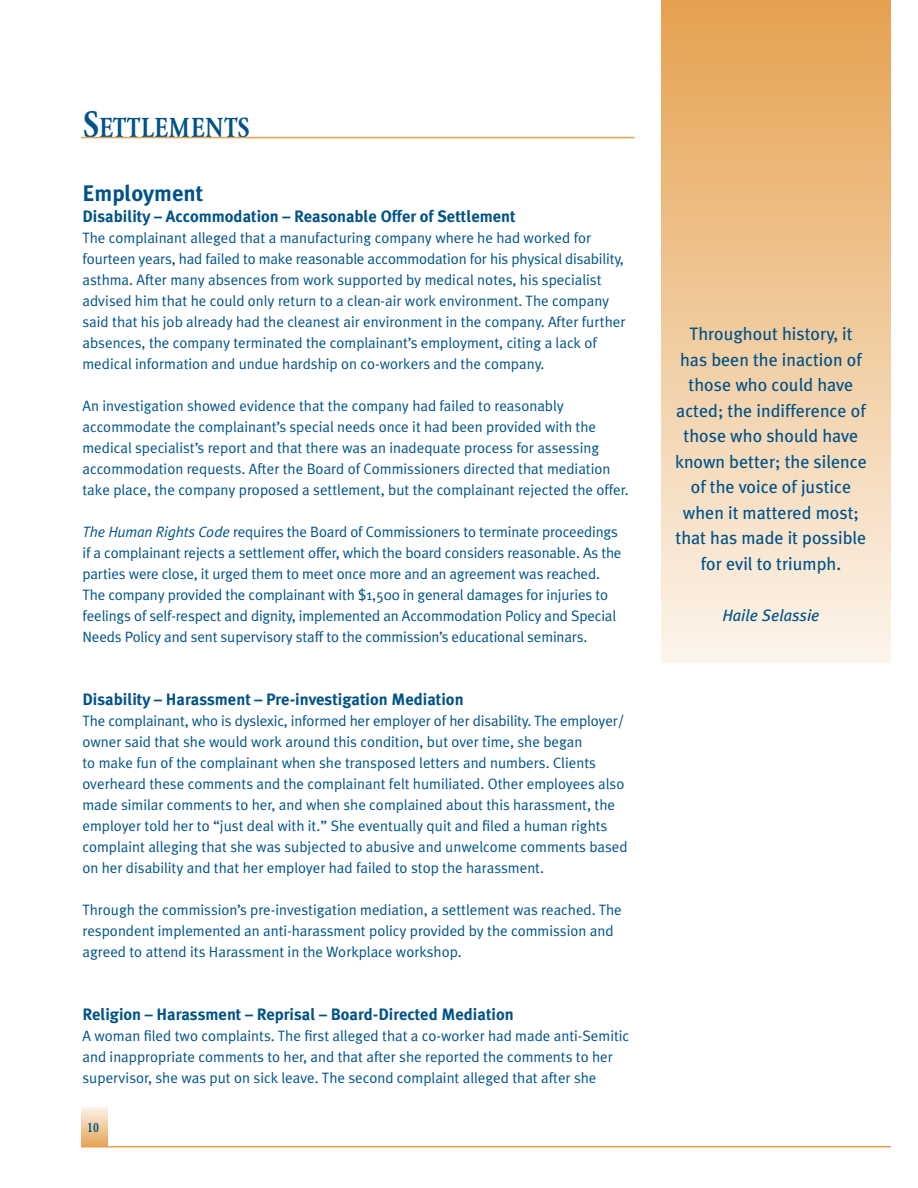
<style>
.page{position:relative;width:918px;height:1188px;background:#fff}
.page>*{position:absolute;margin:0;border:0;box-sizing:border-box;transform-origin:0 0}
.t1{font:500 condensed 27px "Garamond BE";letter-spacing:.02em;color:#005288}
.t2{font:700 22.5px "Meta Plus";color:#005288}
.t3{font:18px/25.5px "Meta Plus";color:#005288;text-align:center}
.t4{font:700 16.5px "Meta Plus";color:#005288}
.t5{font:italic 16.5px "Meta Plus";color:#005288}
.t6{font:15px/21px "Meta Plus Normal";color:#005288}
.t7{font:500 condensed 13.5px "Garamond BE";color:#005288}
.s1{font-size:36px}
.s2{font-style:italic}
</style>
<div class="page">
<div style="left:81px;top:1107px;width:27px;height:40px;background:linear-gradient(to bottom,#fcf3e9,#e6a556)"></div>
<hr style="left:81px;top:1146px;width:810px;height:2px;background:#e5a04d">
<div style="left:662px;top:0;width:229px;height:662px;background:linear-gradient(to bottom,#e5a150,#fcf4ec)"></div>
<hr style="left:81px;top:137px;width:553px;height:1px;background:#e5a04d">
<h1 class="t1" style="left:82px;top:111px;width:169px"><span class="s1">S</span>ETTLEMENTS</h1>
<h2 class="t2" style="left:82px;top:180px;width:122px">Employment</h2>
<p class="t4" style="left:82px;top:206px;width:435px">Disability – Accommodation – Reasonable Offer of Settlement</p>
<p class="t6" style="left:82px;top:227px;width:544px">The complainant alleged that a manufacturing company where he had worked for fourteen years, had failed to make reasonable accommodation for his physical disability, asthma. After many absences from work supported by medical notes, his specialist advised him that he could only return to a clean-air work environment. The company said that his job already had the cleanest air environment in the company. After further absences, the company terminated the complainant’s employment, citing a lack of medical information and undue hardship on co-workers and the company.</p>
<p class="t6" style="left:82px;top:395px;width:548px">An investigation showed evidence that the company had failed to reasonably accommodate the complainant’s special needs once it had been provided with the medical specialist’s report and that there was an inadequate process for assessing accommodation requests. After the Board of Commissioners directed that mediation take place, the company proposed a settlement, but the complainant rejected the offer.</p>
<p class="t6" style="left:82px;top:521px;width:541px"><span class="s2">The Human Rights Code</span> requires the Board of Commissioners to terminate proceedings if a complainant rejects a settlement offer, which the board considers reasonable. As the parties were close, it urged them to meet once more and an agreement was reached.<br>The company provided the complainant with $1,500 in general damages for injuries to feelings of self-respect and dignity, implemented an Accommodation Policy and Special Needs Policy and sent supervisory staff to the commission’s educational seminars.</p>
<p class="t4" style="left:82px;top:689px;width:383px">Disability – Harassment – Pre-investigation Mediation</p>
<p class="t6" style="left:82px;top:710px;width:547px">The complainant, who is dyslexic, informed her employer of her disability. The employer/ owner said that she would work around this condition, but over time, she began<br>to make fun of the complainant when she transposed letters and numbers. Clients overheard these comments and the complainant felt humiliated. Other employees also made similar comments to her, and when she complained about this harassment, the employer told her to “just deal with it.” She eventually quit and filed a human rights complaint alleging that she was subjected to abusive and unwelcome comments based on her disability and that her employer had failed to stop the harassment.</p>
<p class="t6" style="left:82px;top:899px;width:541px">Through the commission’s pre-investigation mediation, a settlement was reached. The respondent implemented an anti-harassment policy provided by the commission and agreed to attend its Harassment in the Workplace workshop.</p>
<p class="t4" style="left:82px;top:1004px;width:433px">Religion – Harassment – Reprisal – Board-Directed Mediation</p>
<p class="t6" style="left:82px;top:1025px;width:548px">A woman filed two complaints. The first alleged that a co-worker had made anti-Semitic and inappropriate comments to her, and that after she reported the comments to her supervisor, she was put on sick leave. The second complaint alleged that after she</p>
<p class="t7" style="left:87px;top:1120px;width:13px">10</p>
<p class="t3" style="left:675px;top:321px;width:193px">Throughout history, it has been the inaction of those who could have acted; the indifference of those who should have known better; the silence of the voice of justice when it mattered most; that has made it possible for evil to triumph.</p>
<p class="t5" style="left:722px;top:605px;width:99px">Haile Selassie</p>
</div>
